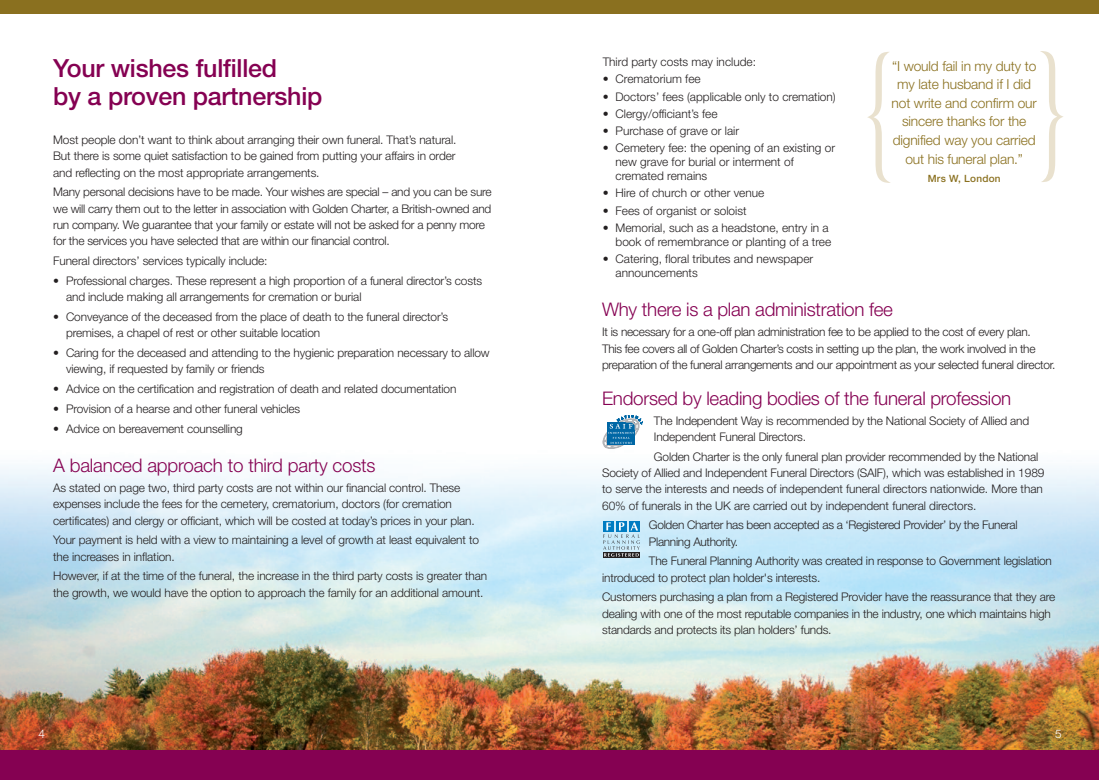
<style>
.page{position:relative;width:1099px;height:780px;background:#fff}
.page>*{position:absolute;margin:0;border:0;box-sizing:border-box;transform-origin:0 0}
.t1{font:300 141.12px "Helvetica";color:#e9e1ce;scale:.7 1}
.t2{font:500 25px/27.5px "Helvetica Neue";letter-spacing:-.01em;color:#850152}
.t3{font:300 18.75px "Helvetica Neue";letter-spacing:-.015em;color:#850152}
.t4{font:300 13.75px/18.6px "Helvetica Neue";letter-spacing:-.01em;color:#8a701f;text-align:center}
.t5{font:300 11.88px/16.2px "Helvetica Neue";letter-spacing:-.01em;color:#231f20}
.t6{font:300 11.75px "Helvetica Neue";color:#fff}
.t7{font:500 10px "Helvetica Neue";letter-spacing:.025em;color:#8a701f}
</style>
<div class="page">
<img style="left:0;top:465px;width:1098px;height:284px">
<div style="left:0;top:0;width:1098px;height:14px;background:#8a701f"></div>
<div style="left:0;top:749px;width:1098px;height:31px;background:#850152"></div>
<svg style="left:602px;top:415px;width:41px;height:34px"></svg>
<svg style="left:603px;top:556px;width:36px;height:1px"></svg>
<div style="left:603px;top:521px;width:11px;height:11px;background:#007cc2"></div>
<div style="left:616px;top:521px;width:11px;height:11px;background:#007cc2"></div>
<div style="left:629px;top:521px;width:10px;height:11px;background:#007cc2"></div>
<svg style="left:603px;top:522px;width:36px;height:34px"></svg>
<h2 class="t2" style="left:53px;top:53px;width:271px">Your wishes fulfilled<br>by a proven partnership</h2>
<p class="t5" style="left:53px;top:131px;width:405px;text-align:justify">Most people don’t want to think about arranging their own funeral. That’s natural.<br>But there is some quiet satisfaction to be gained from putting your affairs in order and reflecting on the most appropriate arrangements.</p>
<p class="t5" style="left:53px;top:183px;width:440px">Many personal decisions have to be made. Your wishes are special – and you can be sure we will carry them out to the letter in association with Golden Charter, a British-owned and run company. We guarantee that your family or estate will not be asked for a penny more for the services you have selected that are within our financial control.</p>
<p class="t5" style="left:53px;top:252px;width:216px">Funeral directors’ services typically include:</p>
<p class="t5" style="left:66px;top:272px;width:417px;text-indent:-13px">• Professional charges. These represent a high proportion of a funeral director’s costs and include making all arrangements for cremation or burial</p>
<p class="t5" style="left:66px;top:308px;width:384px;text-indent:-13px">• Conveyance of the deceased from the place of death to the funeral director’s premises, a chapel of rest or other suitable location</p>
<p class="t5" style="left:66px;top:344px;width:425px;text-indent:-13px">• Caring for the deceased and attending to the hygienic preparation necessary to allow viewing, if requested by family or friends</p>
<p class="t5" style="left:53px;top:380px;width:405px">• Advice on the certification and registration of death and related documentation</p>
<p class="t5" style="left:53px;top:400px;width:249px">• Provision of a hearse and other funeral vehicles</p>
<p class="t5" style="left:53px;top:419px;width:191px">• Advice on bereavement counselling</p>
<h3 class="t3" style="left:53px;top:450px;width:324px">A balanced approach to third party costs</h3>
<p class="t5" style="left:53px;top:479px;width:423px">As stated on page two, third party costs are not within our financial control. These expenses include the fees for the cemetery, crematorium, doctors (for cremation certificates) and clergy or officiant, which will be costed at today’s prices in your plan.</p>
<p class="t5" style="left:53px;top:531px;width:427px">Your payment is held with a view to maintaining a level of growth at least equivalent to the increases in inflation.</p>
<p class="t5" style="left:53px;top:567px;width:435px">However, if at the time of the funeral, the increase in the third party costs is greater than the growth, we would have the option to approach the family for an additional amount.</p>
<h1 class="t1" style="left:863px;top:-8px;width:294px">{ }</h1>
<p class="t5" style="left:602px;top:53px;width:155px">Third party costs may include:</p>
<p class="t5" style="left:602px;top:70px;width:99px">• Crematorium fee</p>
<p class="t5" style="left:602px;top:87px;width:235px">• Doctors’ fees (applicable only to cremation)</p>
<p class="t5" style="left:602px;top:105px;width:116px">• Clergy/officiant’s fee</p>
<p class="t5" style="left:602px;top:122px;width:138px">• Purchase of grave or lair</p>
<p class="t5" style="left:615px;top:141px;width:221px;line-height:13.8px;text-indent:-13px">• Cemetery fee: the opening of an existing or new grave for burial or interment of cremated remains</p>
<p class="t5" style="left:602px;top:184px;width:163px">• Hire of church or other venue</p>
<p class="t5" style="left:602px;top:201px;width:145px">• Fees of organist or soloist</p>
<p class="t5" style="left:602px;top:220px;width:230px;line-height:13.8px;text-align:right">• Memorial, such as a headstone, entry in a book of remembrance or planting of a tree</p>
<p class="t5" style="left:615px;top:251px;width:199px;line-height:13.8px;text-indent:-13px">• Catering, floral tributes and newspaper announcements</p>
<h3 class="t3" style="left:602px;top:294px;width:292px">Why there is a plan administration fee</h3>
<p class="t5" style="left:602px;top:323px;width:455px">It is necessary for a one-off plan administration fee to be applied to the cost of every plan.<br>This fee covers all of Golden Charter’s costs in setting up the plan, the work involved in the preparation of the funeral arrangements and our appointment as your selected funeral director.</p>
<h3 class="t3" style="left:602px;top:383px;width:411px">Endorsed by leading bodies of the funeral profession</h3>
<p class="t5" style="left:654px;top:411px;width:377px">The Independent Way is recommended by the National Society of Allied and<br>Independent Funeral Directors.</p>
<p class="t5" style="left:602px;top:447px;width:444px;text-indent:52px">Golden Charter is the only funeral plan provider recommended by the National Society of Allied and Independent Funeral Directors (SAIF), which was established in 1989 to serve the interests and needs of independent funeral directors nationwide. More than 60% of funerals in the UK are carried out by independent funeral directors.</p>
<p class="t5" style="left:649px;top:516px;width:370px">Golden Charter has been accepted as a ‘Registered Provider’ by the Funeral<br>Planning Authority.</p>
<p class="t5" style="left:602px;top:552px;width:451px;text-indent:47px">The Funeral Planning Authority was created in response to Government legislation introduced to protect plan holder's interests.</p>
<p class="t5" style="left:602px;top:588px;width:454px">Customers purchasing a plan from a Registered Provider have the reassurance that they are dealing with one of the most reputable companies in the industry, one which maintains high standards and protects its plan holders’ funds.</p>
<p class="t4" style="left:891px;top:56px;width:147px">“I would fail in my duty to my late husband if I did not write and confirm our sincere thanks for the dignified way you carried out his funeral plan.”</p>
<p class="t7" style="left:927px;top:170px;width:74px">Mrs W, London</p>
<p class="t6" style="left:38px;top:724px;width:8px">4</p>
<p class="t6" style="left:1055px;top:724px;width:8px">5</p>
</div>
